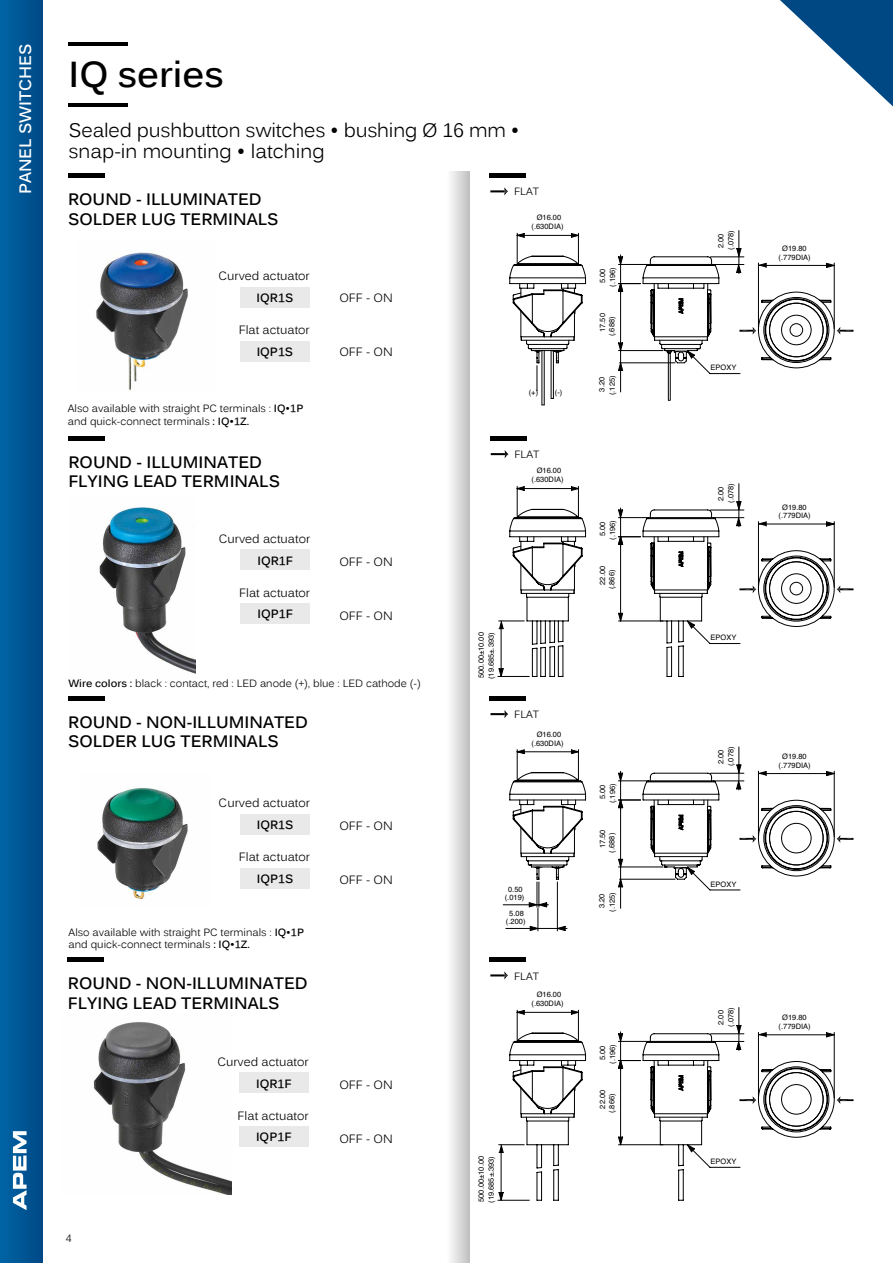
<style>
.page{position:relative;width:893px;height:1263px;background:#fff}
.page>*{position:absolute;margin:0;border:0;box-sizing:border-box;transform-origin:0 0}
.t1{font:700 36px "Kalinga";color:#000}
.t2{font:19.5px/21px "Kalinga";letter-spacing:-.01em;color:#000}
.t3{font:700 16.5px/19.8px "Kalinga";color:#000}
.t4{font:700 16.5px "Kalinga";color:#fff}
.t5{font:12px "Kalinga";color:#000}
.t6{font:700 12px "Kalinga";color:#000}
.t7{font:10.5px/12.6px "Kalinga";color:#000}
.t8{font:7.5px/8.9px "Helvetica";color:#000;text-align:center}
.s1{font-weight:700}
</style>
<div class="page">
<svg style="left:780px;top:0;width:113px;height:106px"></svg>
<svg style="left:509px;top:230px;width:344px;height:176px"></svg>
<img style="left:97px;top:787px;width:91px;height:112px">
<img style="left:94px;top:1022px;width:137px;height:172px">
<img style="left:99px;top:507px;width:96px;height:167px">
<img style="left:96px;top:252px;width:92px;height:138px">
<div style="left:446px;top:172px;width:24px;height:1091px;background:linear-gradient(to right,#fff,#c2c2c2)"></div>
<hr style="left:69px;top:103px;width:59px;height:3px;background:#000">
<hr style="left:69px;top:43px;width:59px;height:3px;background:#000">
<hr style="left:68px;top:174px;width:36px;height:4px;background:#000">
<hr style="left:490px;top:174px;width:36px;height:4px;background:#000">
<svg style="left:490px;top:187px;width:18px;height:8px"></svg>
<div style="left:240px;top:287px;width:70px;height:20px;background:#e9e9e9"></div>
<div style="left:240px;top:341px;width:70px;height:20px;background:#e9e9e9"></div>
<hr style="left:68px;top:958px;width:36px;height:4px;background:#000">
<hr style="left:490px;top:958px;width:36px;height:4px;background:#000">
<svg style="left:490px;top:971px;width:18px;height:8px"></svg>
<div style="left:68px;top:696px;width:36px;height:5px;background:#000"></div>
<div style="left:490px;top:696px;width:36px;height:5px;background:#000"></div>
<svg style="left:490px;top:710px;width:18px;height:8px"></svg>
<div style="left:240px;top:814px;width:70px;height:20px;background:#e9e9e9"></div>
<div style="left:240px;top:868px;width:70px;height:20px;background:#e9e9e9"></div>
<div style="left:68px;top:436px;width:37px;height:5px;background:#000"></div>
<div style="left:490px;top:436px;width:36px;height:5px;background:#000"></div>
<svg style="left:491px;top:450px;width:17px;height:8px"></svg>
<div style="left:240px;top:550px;width:70px;height:20px;background:#e9e9e9"></div>
<div style="left:240px;top:604px;width:70px;height:20px;background:#e9e9e9"></div>
<div style="left:239px;top:1073px;width:70px;height:20px;background:#e9e9e9"></div>
<div style="left:239px;top:1127px;width:70px;height:20px;background:#e9e9e9"></div>
<svg style="left:498px;top:1007px;width:355px;height:194px"></svg>
<svg style="left:498px;top:483px;width:355px;height:194px"></svg>
<svg style="left:503px;top:746px;width:350px;height:185px"></svg>
<div style="left:0;top:0;width:42px;height:1263px;background:linear-gradient(to right,#0064a5,#004986)"></div>
<svg style="left:13px;top:1131px;width:14px;height:79px"></svg>
<h3 class="t4" style="left:15px;top:194px;width:152px;rotate:-90deg">PANEL SWITCHES</h3>
<h1 class="t1" style="left:69px;top:51px;width:157px">IQ series</h1>
<h2 class="t2" style="left:69px;top:122px;width:452px">Sealed pushbutton switches • bushing Ø 16 mm • snap-in mounting • latching</h2>
<h3 class="t3" style="left:68px;top:191px;width:212px">ROUND - ILLUMINATED<br>SOLDER LUG TERMINALS</h3>
<h3 class="t7" style="left:514px;top:186px;width:26px">FLAT</h3>
<p class="t8" style="left:532px;top:213px;width:34px">Ø16.00 (.630DIA)</p>
<h3 class="t5" style="left:218px;top:268px;width:93px">Curved actuator</h3>
<h3 class="t6" style="left:257px;top:290px;width:38px">IQR1S</h3>
<h3 class="t5" style="left:239px;top:322px;width:73px">Flat actuator</h3>
<h3 class="t6" style="left:257px;top:344px;width:38px">IQP1S</h3>
<h3 class="t7" style="left:68px;top:403px;width:237px">Also available with straight PC terminals : <span class="s1">IQ</span>•<span class="s1">1P </span>and quick-connect terminals <span class="s1">: IQ•1Z.</span></h3>
<h3 class="t3" style="left:68px;top:453px;width:213px">ROUND - ILLUMINATED<br>FLYING LEAD TERMINALS</h3>
<h3 class="t5" style="left:219px;top:531px;width:93px">Curved actuator</h3>
<h3 class="t6" style="left:257px;top:552px;width:37px">IQR1F</h3>
<h3 class="t5" style="left:239px;top:585px;width:73px">Flat actuator</h3>
<h3 class="t6" style="left:258px;top:606px;width:37px">IQP1F</h3>
<h3 class="t5" style="left:339px;top:290px;width:55px">OFF - ON</h3>
<h3 class="t5" style="left:339px;top:344px;width:55px">OFF - ON</h3>
<h3 class="t5" style="left:339px;top:554px;width:55px">OFF - ON</h3>
<h3 class="t5" style="left:339px;top:608px;width:55px">OFF - ON</h3>
<h3 class="t7" style="left:68px;top:678px;width:354px"><span class="s1">Wire colors :</span> black : contact, red : LED anode (+), blue : LED cathode (-)</h3>
<h3 class="t3" style="left:68px;top:713px;width:241px">ROUND - NON-ILLUMINATED<br>SOLDER LUG TERMINALS</h3>
<h3 class="t5" style="left:219px;top:795px;width:93px">Curved actuator</h3>
<h3 class="t6" style="left:257px;top:817px;width:38px">IQR1S</h3>
<h3 class="t5" style="left:239px;top:849px;width:73px">Flat actuator</h3>
<h3 class="t6" style="left:257px;top:871px;width:38px">IQP1S</h3>
<h3 class="t7" style="left:69px;top:927px;width:237px">Also available with straight PC terminals : <span class="s1">IQ</span>•<span class="s1">1P </span>and quick-connect terminals <span class="s1">: IQ•1Z.</span></h3>
<h3 class="t3" style="left:68px;top:975px;width:241px">ROUND - NON-ILLUMINATED<br>FLYING LEAD TERMINALS</h3>
<h3 class="t5" style="left:217px;top:1054px;width:93px">Curved actuator</h3>
<h3 class="t6" style="left:256px;top:1075px;width:37px">IQR1F</h3>
<h3 class="t5" style="left:238px;top:1107px;width:73px">Flat actuator</h3>
<h3 class="t6" style="left:256px;top:1129px;width:37px">IQP1F</h3>
<h3 class="t5" style="left:339px;top:818px;width:55px">OFF - ON</h3>
<h3 class="t5" style="left:339px;top:872px;width:55px">OFF - ON</h3>
<h3 class="t5" style="left:339px;top:1077px;width:55px">OFF - ON</h3>
<h3 class="t5" style="left:339px;top:1131px;width:55px">OFF - ON</h3>
<h3 class="t7" style="left:66px;top:1232px;width:7px">4</h3>
<p class="t8" style="left:529px;top:388px;width:11px">(+)</p>
<p class="t8" style="left:555px;top:388px;width:9px">(-)</p>
<h3 class="t7" style="left:514px;top:449px;width:26px">FLAT</h3>
<p class="t8" style="left:531px;top:467px;width:34px">Ø16.00 (.630DIA)</p>
<p class="t8" style="left:477px;top:678px;width:47px;rotate:-90deg">500.00±10.00</p>
<p class="t8" style="left:487px;top:679px;width:48px;rotate:-90deg">(19.685±.393)</p>
<h3 class="t7" style="left:514px;top:709px;width:26px">FLAT</h3>
<p class="t8" style="left:532px;top:730px;width:34px">Ø16.00 (.630DIA)</p>
<p class="t8" style="left:508px;top:885px;width:16px">0.50</p>
<p class="t8" style="left:505px;top:893px;width:21px">(.019)</p>
<p class="t8" style="left:506px;top:917px;width:21px">(.200)</p>
<p class="t8" style="left:509px;top:909px;width:16px">5.08</p>
<h3 class="t7" style="left:514px;top:970px;width:26px">FLAT</h3>
<p class="t8" style="left:531px;top:990px;width:34px">Ø16.00 (.630DIA)</p>
<p class="t8" style="left:477px;top:1202px;width:47px;rotate:-90deg">500.00±10.00</p>
<p class="t8" style="left:487px;top:1203px;width:48px;rotate:-90deg">(19.685±.393)</p>
<p class="t8" style="left:608px;top:287px;width:21px;rotate:-90deg">(.196)</p>
<p class="t8" style="left:608px;top:336px;width:21px;rotate:-90deg">(.688)</p>
<p class="t8" style="left:598px;top:283px;width:16px;rotate:-90deg">5.00</p>
<p class="t8" style="left:598px;top:332px;width:20px;rotate:-90deg">17.50</p>
<p class="t8" style="left:597px;top:395px;width:21px;line-height:10.1px;rotate:-90deg">3.20 (.125)</p>
<p class="t8" style="left:608px;top:540px;width:21px;rotate:-90deg">(.196)</p>
<p class="t8" style="left:608px;top:589px;width:21px;rotate:-90deg">(.866)</p>
<p class="t8" style="left:598px;top:536px;width:16px;rotate:-90deg">5.00</p>
<p class="t8" style="left:598px;top:585px;width:20px;rotate:-90deg">22.00</p>
<p class="t8" style="left:608px;top:803px;width:21px;rotate:-90deg">(.196)</p>
<p class="t8" style="left:608px;top:852px;width:21px;rotate:-90deg">(.688)</p>
<p class="t8" style="left:598px;top:799px;width:16px;rotate:-90deg">5.00</p>
<p class="t8" style="left:598px;top:848px;width:20px;rotate:-90deg">17.50</p>
<p class="t8" style="left:597px;top:911px;width:21px;line-height:10.1px;rotate:-90deg">3.20 (.125)</p>
<p class="t8" style="left:608px;top:1064px;width:21px;rotate:-90deg">(.196)</p>
<p class="t8" style="left:608px;top:1113px;width:21px;rotate:-90deg">(.866)</p>
<p class="t8" style="left:598px;top:1060px;width:16px;rotate:-90deg">5.00</p>
<p class="t8" style="left:598px;top:1108px;width:20px;rotate:-90deg">22.00</p>
<p class="t8" style="left:727px;top:250px;width:21px;rotate:-90deg">(.078)</p>
<p class="t8" style="left:717px;top:248px;width:16px;rotate:-90deg">2.00</p>
<p class="t8" style="left:710px;top:364px;width:27px">EPOXY</p>
<p class="t8" style="left:779px;top:244px;width:34px">Ø19.80 (.779DIA)</p>
<p class="t8" style="left:727px;top:503px;width:21px;rotate:-90deg">(.078)</p>
<p class="t8" style="left:717px;top:501px;width:16px;rotate:-90deg">2.00</p>
<p class="t8" style="left:779px;top:503px;width:34px">Ø19.80 (.779DIA)</p>
<p class="t8" style="left:710px;top:633px;width:27px">EPOXY</p>
<p class="t8" style="left:727px;top:766px;width:21px;rotate:-90deg">(.078)</p>
<p class="t8" style="left:717px;top:764px;width:16px;rotate:-90deg">2.00</p>
<p class="t8" style="left:779px;top:752px;width:34px">Ø19.80 (.779DIA)</p>
<p class="t8" style="left:710px;top:880px;width:27px">EPOXY</p>
<p class="t8" style="left:727px;top:1027px;width:21px;rotate:-90deg">(.078)</p>
<p class="t8" style="left:717px;top:1025px;width:16px;rotate:-90deg">2.00</p>
<p class="t8" style="left:779px;top:1013px;width:34px">Ø19.80 (.779DIA)</p>
<p class="t8" style="left:710px;top:1157px;width:27px">EPOXY</p>
</div>
